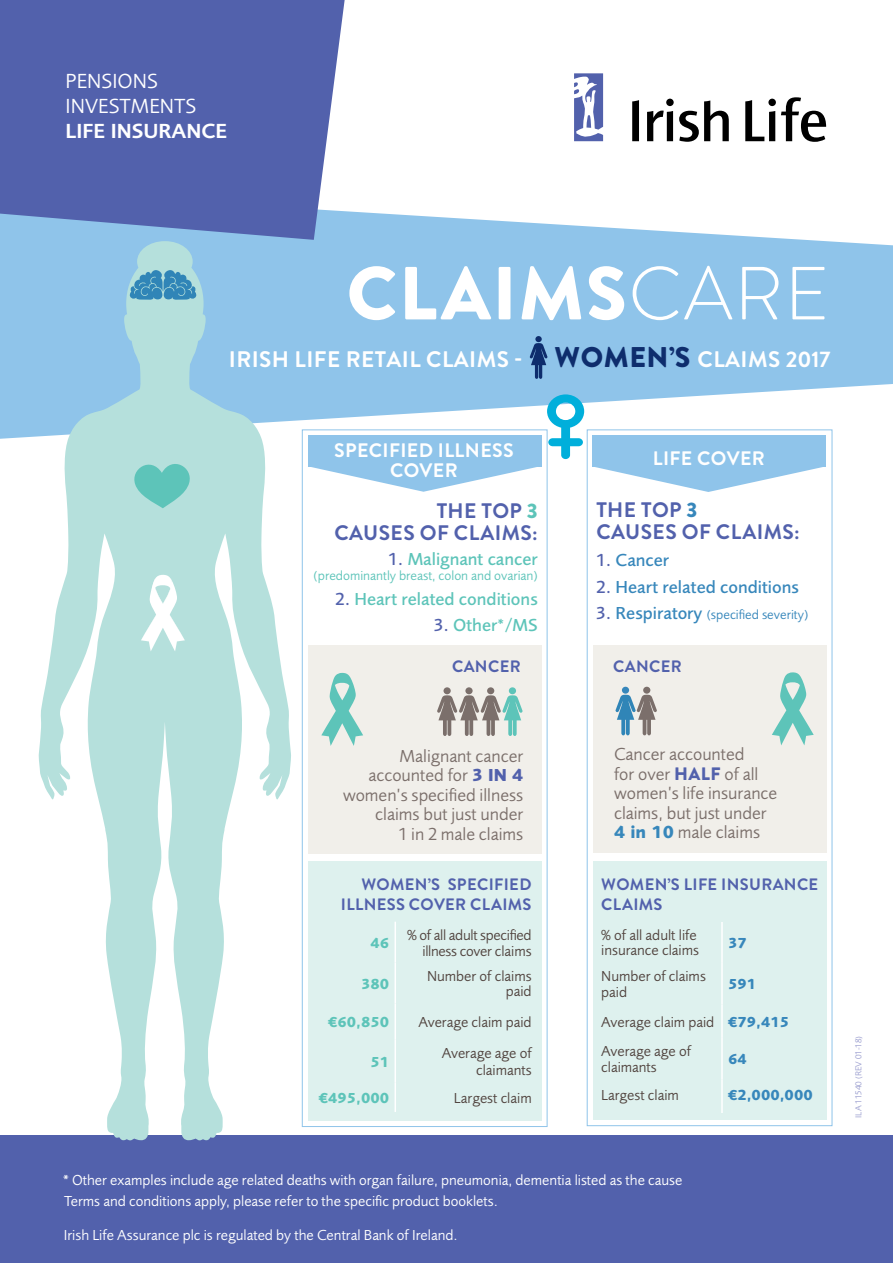
<style>
.page{position:relative;width:893px;height:1263px;background:#fff}
.page>*{position:absolute;margin:0;border:0;box-sizing:border-box;transform-origin:0 0}
.t1{font:900 75px "Brandon Grotesque";letter-spacing:.02em;color:#fff}
.t2{font:700 22.5px "Brandon Grotesque";letter-spacing:.02em;color:#fff}
.t3{font:21.15px/25.3px "Foundry Sans";color:#fff}
.t4{font:600 21.15px "Foundry Sans";color:#fff}
.t5{font:700 21px/22.5px "Brandon Grotesque";letter-spacing:.02em;color:#5261ac;text-align:right}
.t6{font:700 19.5px/19.5px "Brandon Grotesque";letter-spacing:.02em;color:#fff;text-align:center}
.t7{font:18px/19.5px "Foundry Sans";color:#7b6f6b;text-align:right}
.t8{font:500 18px "Foundry Sans";color:#5dc4b9}
.t9{font:500 18px "Foundry Sans";color:#3787bb}
.t10{font:700 16.5px/19.8px "Brandon Grotesque";letter-spacing:.02em;color:#5261ac;text-align:right}
.t11{font:15px/20.4px "Foundry Sans";color:#fff}
.t12{font:15px/15px "Foundry Sans";color:#51443f}
.t13{font:15px/16.5px "Foundry Sans";letter-spacing:-.02em;color:#51443f;text-align:right}
.t14{font:700 15px "Foundry Sans";color:#5dc4b9}
.t15{font:700 15px "Foundry Sans";color:#3787bb}
.t16{font:13.5px "Foundry Sans";color:#5dc4b9}
.t17{font:13.5px "Foundry Sans";color:#3787bb}
.t18{font:9px "Foundry Sans";color:#9da0d0}
.s1{font-weight:300}
.s2{font-weight:900;font-size:28.5px;color:#0e2d6d}
.s3{font-weight:900;color:#5dc4b9}
.s4{color:#5261ac}
.s5{font-weight:900;color:#3787bb}
.s6{font-weight:500;font-size:18px;color:#5261ac}
.s7{font-weight:500;font-size:18px}
.s8{font-weight:700;color:#5261ac}
.s9{font-family:"Brandon Grotesque";font-weight:900;color:#5261ac}
.s10{font-weight:700;color:#3787bb}
</style>
<div class="page">
<div style="left:0;top:1135px;width:893px;height:128px;background:#5261ac"></div>
<svg style="left:0;top:240px;width:893px;height:199px;background:#a0cced"></svg>
<svg style="left:316px;top:73px;width:577px;height:172px"></svg>
<svg style="left:0;top:0;width:345px;height:240px;background:#5a6bb2"></svg>
<svg style="left:574px;top:73px;width:29px;height:68px"></svg>
<svg style="left:679px;top:101px;width:50px;height:41px"></svg>
<svg style="left:632px;top:100px;width:7px;height:41px"></svg>
<div style="left:666px;top:99px;width:8px;height:7px;background:#000;border-radius:50%"></div>
<svg style="left:647px;top:111px;width:26px;height:30px"></svg>
<svg style="left:745px;top:100px;width:30px;height:41px"></svg>
<svg style="left:781px;top:97px;width:45px;height:45px"></svg>
<svg style="left:38px;top:241px;width:253px;height:899px"></svg>
<svg style="left:130px;top:456px;width:63px;height:52px;background:#86d1c9"></svg>
<svg style="left:141px;top:575px;width:44px;height:76px"></svg>
<svg style="left:129px;top:270px;width:68px;height:30px;background:#5aa2c3"></svg>
<div style="left:308px;top:861px;width:234px;height:259px;background:#def1ee"></div>
<div style="left:593px;top:861px;width:234px;height:258px;background:#def1ee"></div>
<div style="left:309px;top:645px;width:233px;height:208px;background:#f1efea"></div>
<div style="left:593px;top:645px;width:234px;height:208px;background:#f1efea"></div>
<div style="left:509px;top:687px;width:7px;height:7px;background:#5dc4b9;border-radius:50%"></div>
<div style="left:487px;top:687px;width:7px;height:7px;background:#7b6f6b;border-radius:50%"></div>
<div style="left:465px;top:687px;width:8px;height:7px;background:#7b6f6b;border-radius:50%"></div>
<div style="left:443px;top:687px;width:8px;height:7px;background:#7b6f6b;border-radius:50%"></div>
<svg style="left:437px;top:695px;width:86px;height:41px"></svg>
<div style="left:622px;top:687px;width:7px;height:7px;background:#3787bb;border-radius:50%"></div>
<div style="left:643px;top:687px;width:7px;height:7px;background:#7b6f6b;border-radius:50%"></div>
<svg style="left:615px;top:695px;width:42px;height:40px"></svg>
<hr style="left:394px;top:922px;width:2px;height:41px;background:#fff">
<hr style="left:394px;top:963px;width:2px;height:40px;background:#fff">
<hr style="left:394px;top:1003px;width:2px;height:36px;background:#fff">
<hr style="left:394px;top:1039px;width:2px;height:44px;background:#fff">
<hr style="left:394px;top:1083px;width:2px;height:29px;background:#fff">
<hr style="left:721px;top:922px;width:2px;height:40px;background:#fff">
<hr style="left:721px;top:962px;width:2px;height:43px;background:#fff">
<hr style="left:721px;top:1004px;width:2px;height:33px;background:#fff">
<hr style="left:721px;top:1037px;width:2px;height:42px;background:#fff">
<hr style="left:721px;top:1079px;width:2px;height:34px;background:#fff">
<svg style="left:547px;top:394px;width:37px;height:65px"></svg>
<div style="left:535px;top:336px;width:7px;height:6px;background:#0e2d6d;border-radius:50%"></div>
<svg style="left:530px;top:343px;width:18px;height:36px"></svg>
<svg style="left:321px;top:673px;width:42px;height:73px"></svg>
<svg style="left:772px;top:672px;width:42px;height:73px"></svg>
<svg style="left:308px;top:466px;width:232px;height:26px"></svg>
<div style="left:308px;top:435px;width:233px;height:31px;background:#8fc4ea"></div>
<svg style="left:592px;top:466px;width:233px;height:26px"></svg>
<div style="left:592px;top:435px;width:234px;height:31px;background:#8fc4ea"></div>
<h3 class="t3" style="left:66px;top:68px;width:132px">PENSIONS<br>INVESTMENTS</h3>
<h3 class="t4" style="left:66px;top:119px;width:163px">LIFE INSURANCE</h3>
<h1 class="t1" style="left:347px;top:240px;width:484px">CLAIMS<span class="s1">CARE</span></h1>
<h2 class="t2" style="left:229px;top:343px;width:603px">IRISH LIFE RETAIL CLAIMS - <span class="s2">WOMEN’S</span> CLAIMS 2017</h2>
<h3 class="t6" style="left:334px;top:441px;width:181px">SPECIFIED ILLNESS<br>COVER</h3>
<h3 class="t6" style="left:653px;top:449px;width:114px">LIFE COVER</h3>
<h3 class="t5" style="left:334px;top:500px;width:205px">THE TOP <span class="s3">3<br></span>CAUSES OF CLAIMS:</h3>
<p class="t8" style="left:388px;top:549px;width:151px"><span class="s4">1.</span> Malignant cancer</p>
<p class="t16" style="left:314px;top:568px;width:226px">(predominantly breast, colon and ovarian)</p>
<p class="t8" style="left:335px;top:589px;width:204px"><span class="s4">2.</span> Heart related conditions</p>
<p class="t8" style="left:434px;top:615px;width:106px"><span class="s4">3.</span> Other*/MS</p>
<h3 class="t5" style="left:596px;top:498px;width:205px;text-align:left">THE TOP <span class="s5">3<br></span>CAUSES OF CLAIMS:</h3>
<p class="t9" style="left:596px;top:550px;width:75px"><span class="s4">1.</span> Cancer</p>
<p class="t9" style="left:596px;top:576px;width:204px"><span class="s4">2.</span> Heart related conditions</p>
<p class="t17" style="left:596px;top:607px;width:214px"><span class="s6">3.</span> <span class="s7">Respiratory</span> (specified severity)</p>
<p class="t10" style="left:452px;top:656px;width:70px">CANCER</p>
<p class="t10" style="left:613px;top:656px;width:70px">CANCER</p>
<p class="t7" style="left:343px;top:746px;width:182px">Malignant cancer accounted for <span class="s8">3 IN 4 </span>women’s specified illness claims but just under<br>1 in 2 male claims</p>
<p class="t7" style="left:614px;top:745px;width:165px;text-align:left">Cancer accounted<br>for over <span class="s9">HALF</span> of all women’s life insurance claims, but just under<br><span class="s10">4 in 10</span> male claims</p>
<p class="t10" style="left:341px;top:874px;width:192px">WOMEN’S SPECIFIED<br>ILLNESS COVER CLAIMS</p>
<p class="t14" style="left:370px;top:934px;width:20px">46</p>
<p class="t13" style="left:407px;top:927px;width:126px">% of all adult specified illness cover claims</p>
<p class="t14" style="left:361px;top:975px;width:30px">380</p>
<p class="t12" style="left:427px;top:969px;width:106px;text-align:right">Number of claims paid</p>
<p class="t14" style="left:328px;top:1013px;width:63px">€60,850</p>
<p class="t12" style="left:418px;top:1015px;width:115px">Average claim paid</p>
<p class="t14" style="left:370px;top:1053px;width:20px">51</p>
<p class="t12" style="left:442px;top:1045px;width:91px;line-height:16.5px;text-align:right">Average age of claimants</p>
<p class="t14" style="left:319px;top:1089px;width:72px">€495,000</p>
<p class="t12" style="left:454px;top:1090px;width:79px">Largest claim</p>
<p class="t10" style="left:601px;top:875px;width:219px;text-align:left">WOMEN’S LIFE INSURANCE<br>CLAIMS</p>
<p class="t12" style="left:601px;top:928px;width:99px">% of all adult life insurance claims</p>
<p class="t15" style="left:728px;top:934px;width:20px">37</p>
<p class="t12" style="left:601px;top:968px;width:106px;line-height:16.5px">Number of claims paid</p>
<p class="t15" style="left:728px;top:975px;width:30px">591</p>
<p class="t12" style="left:601px;top:1007px;width:189px;line-height:29.2px">Average claim paid <span class="s10">€79,415<br></span>Average age of</p>
<p class="t12" style="left:601px;top:1060px;width:57px">claimants</p>
<p class="t15" style="left:728px;top:1050px;width:20px">64</p>
<p class="t12" style="left:601px;top:1087px;width:79px">Largest claim</p>
<p class="t15" style="left:728px;top:1086px;width:86px">€2,000,000</p>
<p class="t11" style="left:63px;top:1170px;width:621px">* Other examples include age related deaths with organ failure, pneumonia, dementia listed as the cause<br>Terms and conditions apply, please refer to the specific product booklets.</p>
<p class="t11" style="left:64px;top:1225px;width:395px">Irish Life Assurance plc is regulated by the Central Bank of Ireland.</p>
<p class="t18" style="left:854px;top:1118px;width:83px;rotate:-90deg">ILA 11540 (REV 01-18)</p>
</div>
